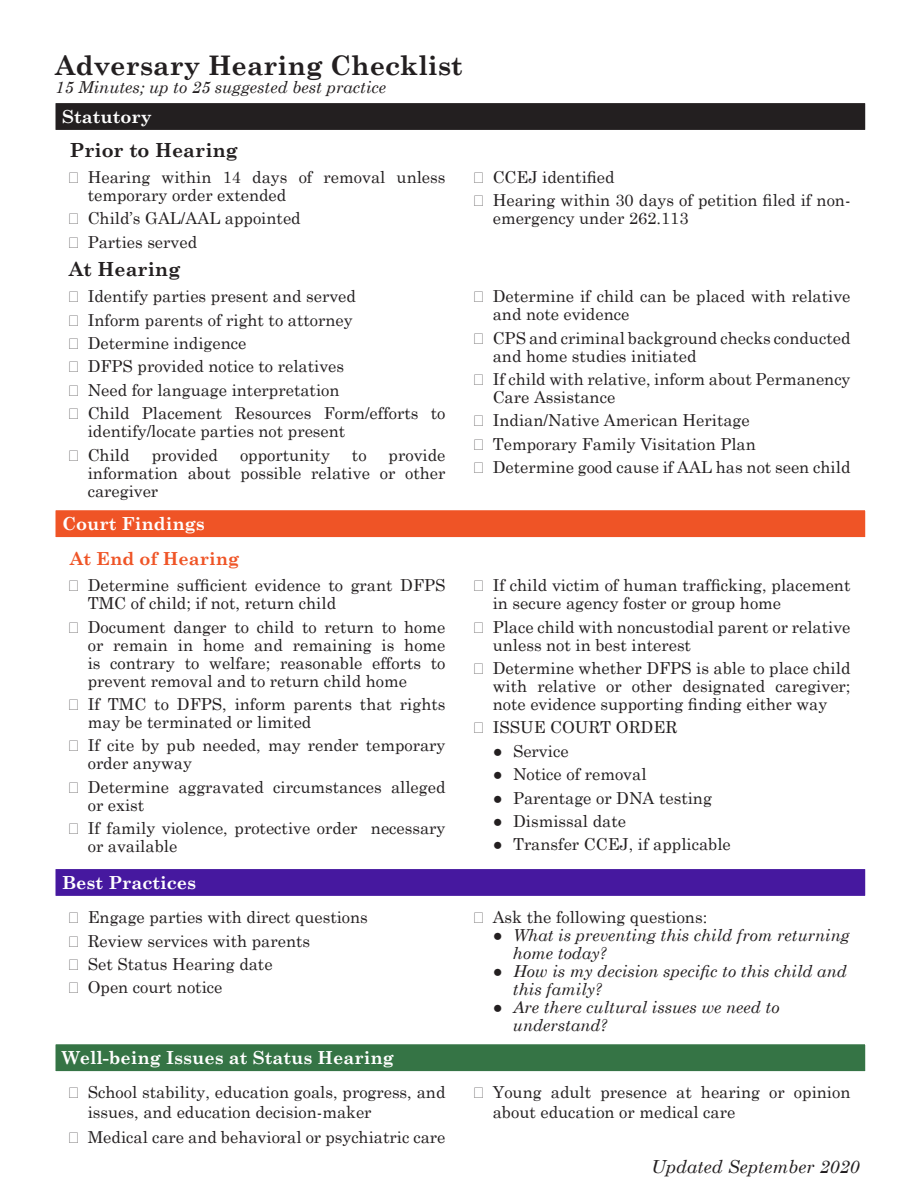
<style>
.page{position:relative;width:918px;height:1188px;background:#fff}
.page>*{position:absolute;margin:0;border:0;box-sizing:border-box;transform-origin:0 0}
.t1{font:700 27px "Century Schoolbook";color:#231f20}
.t2{font:700 19.5px "Century Schoolbook";color:#231f20}
.t3{font:700 18px "Century Schoolbook";color:#fff}
.t4{font:italic 18px "Century Schoolbook";color:#231f20}
.t5{font:700 18px "Century Schoolbook";color:#ef5426}
.t6{font:16.5px/18px "Century Schoolbook";color:#231f20}
.t7{font:italic 16.5px/18px "Century Schoolbook";color:#231f20}
.s1{font-family:"Arial"}
.s2{font-family:"Arial";font-style:normal}
</style>
<div class="page">
<div style="left:55px;top:102px;width:811px;height:29px;background:#231f20"></div>
<div style="left:54px;top:102px;width:813px;height:29px;border:2px solid #fff"></div>
<div style="left:55px;top:509px;width:811px;height:29px;background:#ef5426"></div>
<div style="left:54px;top:509px;width:813px;height:30px;border:2px solid #fff"></div>
<div style="left:55px;top:868px;width:811px;height:29px;background:#46189f"></div>
<div style="left:54px;top:868px;width:813px;height:29px;border:2px solid #fff"></div>
<div style="left:55px;top:1044px;width:811px;height:28px;background:#357445"></div>
<div style="left:54px;top:1043px;width:813px;height:30px;border:2px solid #fff"></div>
<p class="t1" style="left:55px;top:44px;width:409px">Adversary Hearing Checklist</p>
<p class="t7" style="left:55px;top:78px;width:332px">15 Minutes; up to 25 suggested best practice</p>
<p class="t3" style="left:62px;top:103px;width:91px">Statutory</p>
<p class="t2" style="left:70px;top:135px;width:170px">Prior to Hearing</p>
<p class="t6" style="left:88px;top:167px;width:359px;text-indent:-20px"><span class="s1">͠</span> Hearing within 14 days of removal unless temporary order extended</p>
<p class="t6" style="left:68px;top:208px;width:235px"><span class="s1">͠</span> Child’s GAL/AAL appointed</p>
<p class="t6" style="left:68px;top:232px;width:131px"><span class="s1">͠</span> Parties served</p>
<p class="t2" style="left:69px;top:254px;width:113px">At Hearing</p>
<p class="t6" style="left:68px;top:286px;width:290px"><span class="s1">͠</span> Identify parties present and served</p>
<p class="t6" style="left:68px;top:309px;width:287px"><span class="s1">͠</span> Inform parents of right to attorney</p>
<p class="t6" style="left:68px;top:333px;width:180px"><span class="s1">͠</span> Determine indigence</p>
<p class="t6" style="left:68px;top:356px;width:278px"><span class="s1">͠</span> DFPS provided notice to relatives</p>
<p class="t6" style="left:68px;top:379px;width:274px"><span class="s1">͠</span> Need for language interpretation</p>
<p class="t6" style="left:88px;top:403px;width:359px;text-indent:-20px"><span class="s1">͠</span> Child Placement Resources Form/efforts to identify/locate parties not present</p>
<p class="t6" style="left:68px;top:444px;width:64px"><span class="s1">͠</span> Child</p>
<p class="t6" style="left:152px;top:444px;width:68px">provided</p>
<p class="t6" style="left:240px;top:444px;width:91px">opportunity</p>
<p class="t6" style="left:352px;top:444px;width:16px">to</p>
<p class="t6" style="left:88px;top:444px;width:359px;text-align:justify;text-indent:301px">provide information about possible relative or other caregiver</p>
<p class="t3" style="left:62px;top:510px;width:144px">Court Findings</p>
<p class="t5" style="left:70px;top:545px;width:171px">At End of Hearing</p>
<p class="t6" style="left:88px;top:575px;width:359px;text-indent:-20px"><span class="s1">͠</span> Determine sufficient evidence to grant DFPS<br>TMC of child; if not, return child</p>
<p class="t6" style="left:88px;top:616px;width:359px;text-align:justify;text-indent:-20px"><span class="s1">͠</span> Document danger to child to return to home or remain in home and remaining is home is contrary to welfare; reasonable efforts to prevent removal and to return child home</p>
<p class="t6" style="left:88px;top:694px;width:359px;text-indent:-20px"><span class="s1">͠</span> If TMC to DFPS, inform parents that rights may be terminated or limited</p>
<p class="t6" style="left:88px;top:735px;width:359px;text-indent:-20px"><span class="s1">͠</span> If cite by pub needed, may render temporary order anyway</p>
<p class="t6" style="left:88px;top:776px;width:359px;text-indent:-20px"><span class="s1">͠</span> Determine aggravated circumstances alleged or exist</p>
<p class="t6" style="left:88px;top:818px;width:359px;text-indent:-20px"><span class="s1">͠</span> If family violence, protective order necessary or available</p>
<p class="t3" style="left:62px;top:869px;width:135px">Best Practices</p>
<p class="t6" style="left:68px;top:907px;width:302px"><span class="s1">͠</span> Engage parties with direct questions</p>
<p class="t6" style="left:68px;top:930px;width:244px"><span class="s1">͠</span> Review services with parents</p>
<p class="t6" style="left:68px;top:954px;width:207px"><span class="s1">͠</span> Set Status Hearing date</p>
<p class="t6" style="left:68px;top:977px;width:156px"><span class="s1">͠</span> Open court notice</p>
<p class="t3" style="left:62px;top:1044px;width:333px">Well-being Issues at Status Hearing</p>
<p class="t6" style="left:88px;top:1081px;width:359px;line-height:19.5px;text-indent:-20px"><span class="s1">͠</span> School stability, education goals, progress, and issues, and education decision-maker</p>
<p class="t6" style="left:68px;top:1126px;width:380px"><span class="s1">͠</span> Medical care and behavioral or psychiatric care</p>
<p class="t6" style="left:472px;top:167px;width:144px"><span class="s1">͠</span> CCEJ identified</p>
<p class="t6" style="left:493px;top:190px;width:359px;text-indent:-20px"><span class="s1">͠</span> Hearing within 30 days of petition filed if non&shy;emergency under 262.113</p>
<p class="t6" style="left:493px;top:286px;width:359px;text-indent:-20px"><span class="s1">͠</span> Determine if child can be placed with relative and note evidence</p>
<p class="t6" style="left:493px;top:327px;width:359px;text-indent:-20px"><span class="s1">͠</span> CPS and criminal background checks conducted and home studies initiated</p>
<p class="t6" style="left:493px;top:369px;width:359px;text-indent:-20px"><span class="s1">͠</span> If child with relative, inform about Permanency<br>Care Assistance</p>
<p class="t6" style="left:472px;top:410px;width:279px"><span class="s1">͠</span> Indian/Native American Heritage</p>
<p class="t6" style="left:472px;top:433px;width:285px"><span class="s1">͠</span> Temporary Family Visitation Plan</p>
<p class="t6" style="left:472px;top:457px;width:379px"><span class="s1">͠</span> Determine good cause if AAL has not seen child</p>
<p class="t6" style="left:493px;top:575px;width:359px;text-indent:-20px"><span class="s1">͠</span> If child victim of human trafficking, placement in secure agency foster or group home</p>
<p class="t6" style="left:493px;top:616px;width:359px;text-indent:-20px"><span class="s1">͠</span> Place child with noncustodial parent or relative unless not in best interest</p>
<p class="t6" style="left:493px;top:658px;width:359px;text-align:justify;text-indent:-20px"><span class="s1">͠</span> Determine whether DFPS is able to place child with relative or other designated caregiver; note evidence supporting finding either way</p>
<p class="t6" style="left:472px;top:717px;width:206px"><span class="s1">͠</span> ISSUE COURT ORDER</p>
<p class="t6" style="left:493px;top:740px;width:77px"><span class="s1">●</span> Service</p>
<p class="t6" style="left:493px;top:764px;width:155px"><span class="s1">●</span> Notice of removal</p>
<p class="t6" style="left:493px;top:787px;width:221px"><span class="s1">●</span> Parentage or DNA testing</p>
<p class="t6" style="left:493px;top:811px;width:135px"><span class="s1">●</span> Dismissal date</p>
<p class="t6" style="left:493px;top:834px;width:240px"><span class="s1">●</span> Transfer CCEJ, if applicable</p>
<p class="t6" style="left:472px;top:907px;width:236px"><span class="s1">͠</span> Ask the following questions:</p>
<p class="t7" style="left:513px;top:925px;width:338px;text-indent:-20px"><span class="s2">●</span> What is preventing this child from returning home today?</p>
<p class="t7" style="left:513px;top:961px;width:335px;text-indent:-20px"><span class="s2">●</span> How is my decision specific to this child and this family?</p>
<p class="t7" style="left:513px;top:997px;width:268px;text-indent:-20px"><span class="s2">●</span> Are there cultural issues we need to understand?</p>
<p class="t6" style="left:493px;top:1081px;width:359px;line-height:19.5px;text-indent:-20px"><span class="s1">͠</span> Young adult presence at hearing or opinion about education or medical care</p>
<p class="t4" style="left:651px;top:1153px;width:210px">Updated September 2020</p>
</div>
